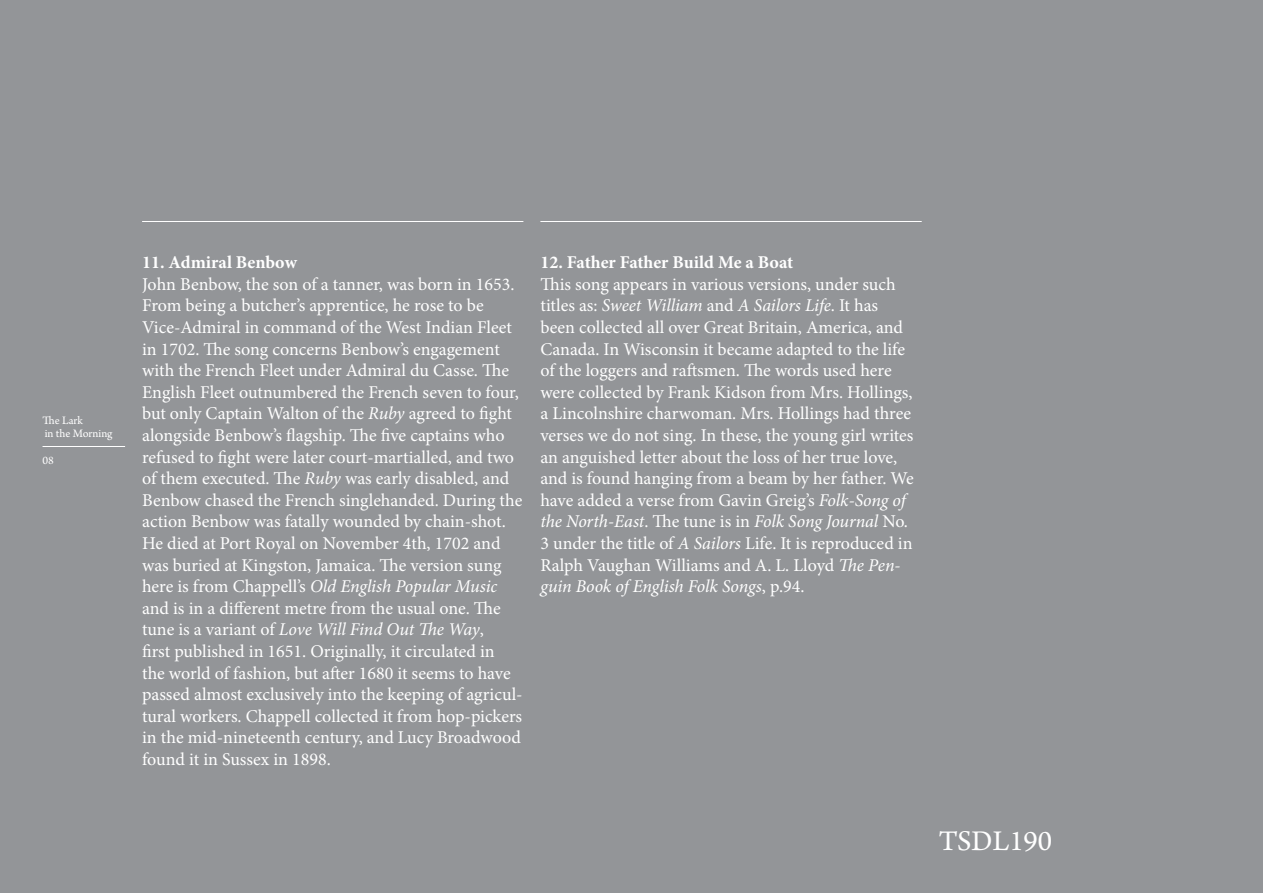
<style>
.page{position:relative;width:1263px;height:893px;background:#939598}
.page>*{position:absolute;margin:0;border:0;box-sizing:border-box;transform-origin:0 0}
.t1{font:30px "Arno Pro";color:#fff}
.t2{font:18px/21.6px "Minion Pro";color:#fff}
.t3{font:700 18px "Minion Pro";color:#fff}
.t4{font:12px/13.5px "Arno Pro";color:#fff}
.s1{font-style:italic}
</style>
<div class="page">
<hr style="left:43px;top:446px;width:82px;height:1px;background:#fff">
<hr style="left:142px;top:221px;width:381px;height:1px;background:#fff">
<hr style="left:540px;top:221px;width:382px;height:1px;background:#fff">
<p class="t4" style="left:43px;top:414px;width:72px">The Lark<br>in the Morning</p>
<p class="t4" style="left:43px;top:455px;width:13px">08</p>
<p class="t3" style="left:142px;top:250px;width:156px">11. Admiral Benbow</p>
<p class="t2" style="left:142px;top:273px;width:382px">John Benbow, the son of a tanner, was born in 1653.<br>From being a butcher’s apprentice, he rose to be Vice-Admiral in command of the West Indian Fleet in 1702. The song concerns Benbow’s engagement with the French Fleet under Admiral du Casse. The English Fleet outnumbered the French seven to four, but only Captain Walton of the <span class="s1">Ruby</span> agreed to fight alongside Benbow’s flagship. The five captains who refused to fight were later court-martialled, and two of them executed. The <span class="s1">Ruby</span> was early disabled, and Benbow chased the French singlehanded. During the action Benbow was fatally wounded by chain-shot.<br>He died at Port Royal on November 4th, 1702 and was buried at Kingston, Jamaica. The version sung here is from Chappell’s <span class="s1">Old English Popular Music </span>and is in a different metre from the usual one. The tune is a variant of <span class="s1">Love Will Find Out The Way</span>,<br>first published in 1651. Originally, it circulated in<br>the world of fashion, but after 1680 it seems to have passed almost exclusively into the keeping of agricul&shy;tural workers. Chappell collected it from hop-pickers in the mid-nineteenth century, and Lucy Broadwood found it in Sussex in 1898.</p>
<p class="t3" style="left:540px;top:250px;width:254px">12. Father Father Build Me a Boat</p>
<p class="t2" style="left:540px;top:273px;width:375px">This song appears in various versions, under such titles as: <span class="s1">Sweet William</span> and <span class="s1">A Sailors Life</span>. It has been collected all over Great Britain, America, and Canada. In Wisconsin it became adapted to the life of the loggers and raftsmen. The words used here were collected by Frank Kidson from Mrs. Hollings, a Lincolnshire charwoman. Mrs. Hollings had three verses we do not sing. In these, the young girl writes an anguished letter about the loss of her true love, and is found hanging from a beam by her father. We have added a verse from Gavin Greig’s <span class="s1">Folk-Song of the North-East</span>. The tune is in <span class="s1">Folk Song Journal</span> No.<br>3 under the title of <span class="s1">A Sailors</span> Life. It is reproduced in Ralph Vaughan Williams and A. L. Lloyd <span class="s1">The Pen&shy;guin Book of English Folk Songs</span>, p.94.</p>
<p class="t1" style="left:939px;top:824px;width:115px">TSDL190</p>
</div>
